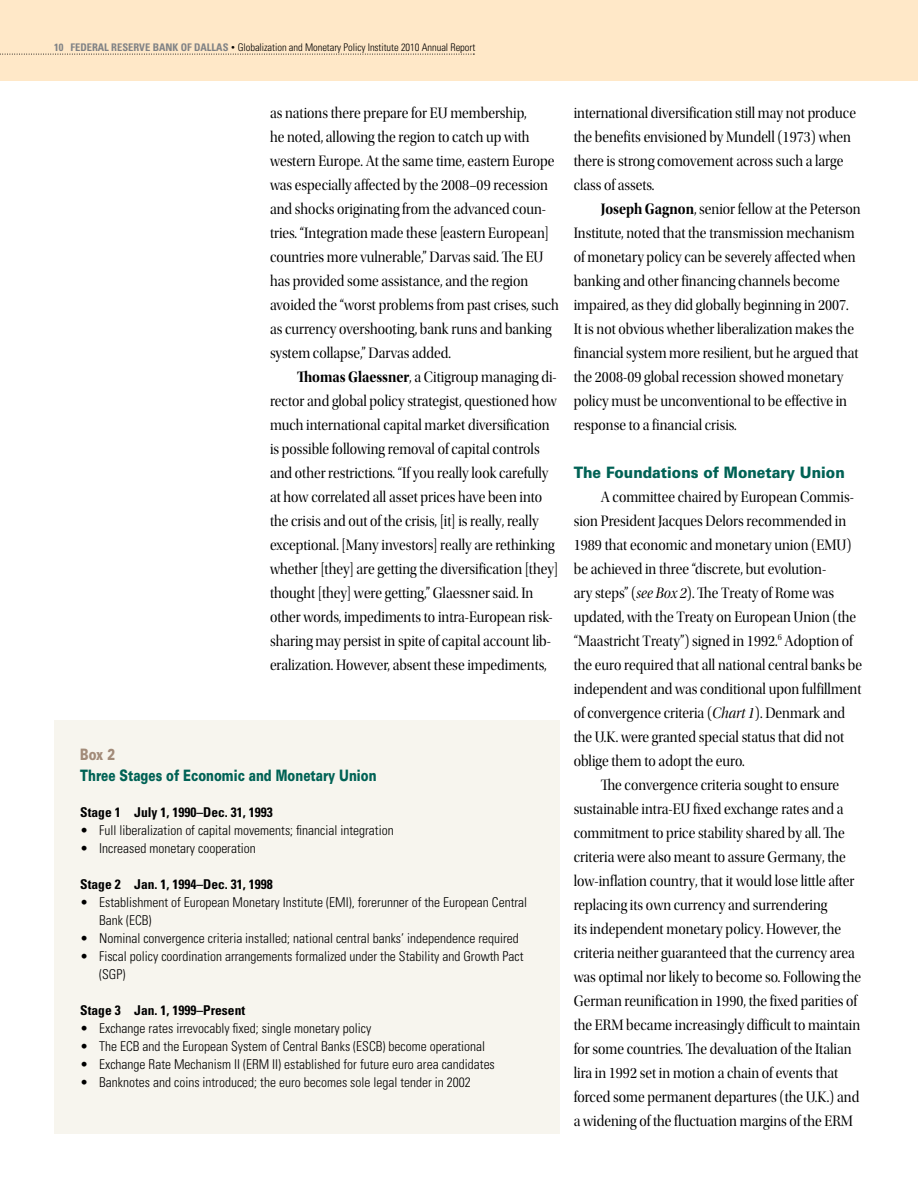
<style>
.page{position:relative;width:918px;height:1188px;background:#fff}
.page>*{position:absolute;margin:0;border:0;box-sizing:border-box;transform-origin:0 0}
.t1{font:15.75px/24px "Utopia Std Disp";color:#000;scale:.9 1}
.t2{font:900 15.75px "Univers LT Std";color:#006255;scale:.75 1}
.t3{font:900 15.75px "Univers LT Std";color:#006255;scale:.9 1}
.t4{font:900 15.75px "Univers LT Std";color:#a28b79;scale:.75 1}
.t5{font:300 condensed 13.5px/18px "Univers LT Std";color:#000}
.t6{font:700 condensed 13.5px "Univers LT Std";color:#000}
.t7{font:300 condensed 10.5px "Univers LT Std";letter-spacing:-.005em;color:#000}
.s1{font-weight:700;color:#808285}
.s2{font-size:7.5px}
.s3{font-family:"Utopia Std Bold Disp"}
.s4{font-family:"Utopia Std Disp It"}
</style>
<div class="page">
<div style="left:0;top:0;width:918px;height:81px;background:#ffe8c8"></div>
<svg style="left:0;top:54px;width:474px;height:1px"></svg>
<div style="left:55px;top:720px;width:505px;height:414px;background:#f7f5ee"></div>
<p class="t7" style="left:54px;top:41px;width:423px"><span class="s1">10 Federal Reserve Bank of Dallas</span> <span class="s2">•</span> Globalization and Monetary Policy Institute 2010 Annual Report</p>
<p class="t1" style="left:270px;top:101px;width:322px">as nations there prepare for EU membership,<br>he noted, allowing the region to catch up with western Europe. At the same time, eastern Europe was especially affected by the 2008–09 recession and shocks originating from the advanced coun&shy;tries. “Integration made these [eastern European] countries more vulnerable,” Darvas said. The EU has provided some assistance, and the region avoided the “worst problems from past crises, such as currency overshooting, bank runs and banking system collapse,” Darvas added.</p>
<p class="t1" style="left:270px;top:365px;width:322px;text-indent:27px"><span class="s3">Thomas Glaessner</span>, a Citigroup managing di&shy;rector and global policy strategist, questioned how much international capital market diversification is possible following removal of capital controls and other restrictions. “If you really look carefully at how correlated all asset prices have been into the crisis and out of the crisis, [it] is really, really exceptional. [Many investors] really are rethinking whether [they] are getting the diversification [they] thought [they] were getting,” Glaessner said. In other words, impediments to intra-European risk&shy;sharing may persist in spite of capital account lib&shy;eralization. However, absent these impediments,</p>
<p class="t4" style="left:80px;top:745px;width:48px">Box 2</p>
<p class="t2" style="left:80px;top:766px;width:397px">Three Stages of Economic and Monetary Union</p>
<p class="t6" style="left:80px;top:804px;width:194px">Stage 1 July 1, 1990–Dec. 31, 1993</p>
<p class="t5" style="left:80px;top:822px;width:315px">• Full liberalization of capital movements; financial integration</p>
<p class="t5" style="left:80px;top:840px;width:177px">• Increased monetary cooperation</p>
<p class="t6" style="left:80px;top:876px;width:194px">Stage 2 Jan. 1, 1994–Dec. 31, 1998</p>
<p class="t5" style="left:99px;top:894px;width:430px;text-indent:-19px">• Establishment of European Monetary Institute (EMI), forerunner of the European Central<br>Bank (ECB)</p>
<p class="t5" style="left:80px;top:930px;width:440px">• Nominal convergence criteria installed; national central banks’ independence required</p>
<p class="t5" style="left:99px;top:948px;width:426px;text-indent:-19px">• Fiscal policy coordination arrangements formalized under the Stability and Growth Pact (SGP)</p>
<p class="t6" style="left:80px;top:1002px;width:166px">Stage 3 Jan. 1, 1999–Present</p>
<p class="t5" style="left:80px;top:1020px;width:293px">• Exchange rates irrevocably fixed; single monetary policy</p>
<p class="t5" style="left:80px;top:1038px;width:406px">• The ECB and the European System of Central Banks (ESCB) become operational</p>
<p class="t5" style="left:80px;top:1056px;width:416px">• Exchange Rate Mechanism II (ERM II) established for future euro area candidates</p>
<p class="t5" style="left:80px;top:1074px;width:392px">• Banknotes and coins introduced; the euro becomes sole legal tender in 2002</p>
<p class="t1" style="left:574px;top:101px;width:315px">international diversification still may not produce the benefits envisioned by Mundell (1973) when there is strong comovement across such a large class of assets.</p>
<p class="t1" style="left:574px;top:197px;width:320px;text-indent:27px"><span class="s3">Joseph Gagnon</span>, senior fellow at the Peterson Institute, noted that the transmission mechanism of monetary policy can be severely affected when banking and other financing channels become impaired, as they did globally beginning in 2007.<br>It is not obvious whether liberalization makes the financial system more resilient, but he argued that the 2008-09 global recession showed monetary policy must be unconventional to be effective in response to a financial crisis.</p>
<p class="t3" style="left:574px;top:462px;width:303px">The Foundations of Monetary Union</p>
<p class="t1" style="left:574px;top:485px;width:322px;text-indent:27px">A committee chaired by European Commis&shy;sion President Jacques Delors recommended in 1989 that economic and monetary union (EMU) be achieved in three “discrete, but evolution-<br>ary steps” (<span class="s4">see Box 2</span>). The Treaty of Rome was updated, with the Treaty on European Union (the “Maastricht Treaty”) signed in 1992.<sup>6</sup> Adoption of the euro required that all national central banks be independent and was conditional upon fulfillment of convergence criteria (<span class="s4">Chart 1</span>). Denmark and the U.K. were granted special status that did not oblige them to adopt the euro.</p>
<p class="t1" style="left:574px;top:773px;width:321px;text-indent:27px">The convergence criteria sought to ensure sustainable intra-EU fixed exchange rates and a commitment to price stability shared by all. The criteria were also meant to assure Germany, the low-inflation country, that it would lose little after replacing its own currency and surrendering<br>its independent monetary policy. However, the criteria neither guaranteed that the currency area was optimal nor likely to become so. Following the German reunification in 1990, the fixed parities of the ERM became increasingly difficult to maintain for some countries. The devaluation of the Italian lira in 1992 set in motion a chain of events that forced some permanent departures (the U.K.) and a widening of the fluctuation margins of the ERM</p>
</div>
